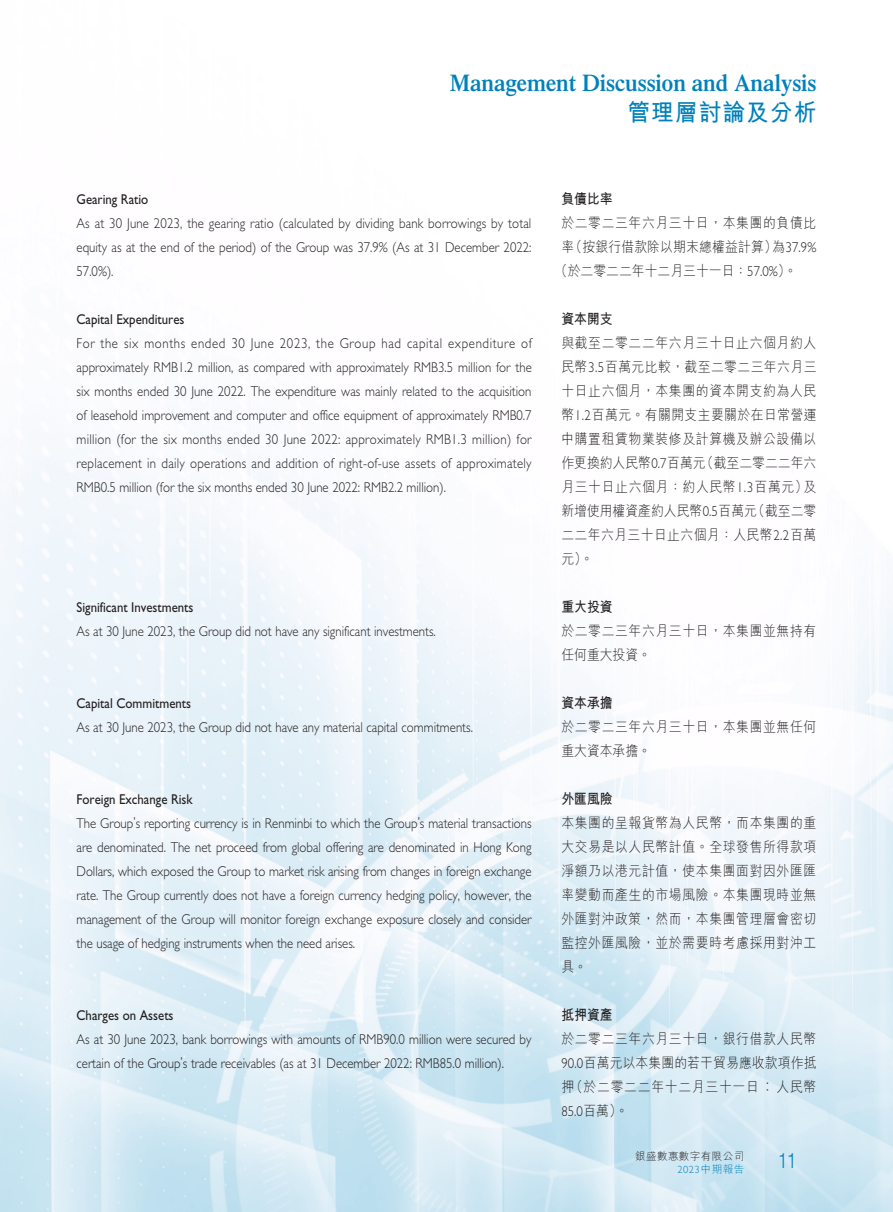
<style>
.page{position:relative;width:893px;height:1212px;background:#fff}
.page>*{position:absolute;margin:0;border:0;box-sizing:border-box;transform-origin:0 0}
.t1{font:600 24px "Times LT Std";color:#0081bb;scale:.95 1}
.t2{font:700 24px "M Hei HK";letter-spacing:.04em;color:#0081bb;scale:.95 1}
.t3{font:300 condensed 21px "Helvetica Neue LT Std";color:#0081bb;scale:.9 1}
.t4{font:300 14.25px/24px "Gill Sans Std";color:#231f20;text-align:justify;scale:.9 1}
.t5{font:300 14.25px/24px "M Hei HK";letter-spacing:.05em;color:#231f20;text-align:justify;scale:.9 1}
.t6{font:14.25px "Gill Sans Std";color:#231f20;scale:.9 1}
.t7{font:700 14.25px "M Hei HK";color:#231f20;scale:.9 1}
.t8{font:300 14.25px "M Hei HK";letter-spacing:.01em;color:#231f20;scale:.9 1}
.t9{font:300 14.25px "M Hei HK";color:#231f20;scale:.9 1}
.t10{font:300 10.5px "M Hei HK";letter-spacing:.04em;color:#231f20}
.t11{font:300 10.5px "Gill Sans Std";color:#0081bb}
.s1{font-family:"Gill Sans Std"}
.s2{font-family:"M Hei HK"}
</style>
<div class="page">
<img style="left:0;top:448px;width:893px;height:764px">
<h1 class="t1" style="left:450px;top:68px;width:388px">Management Discussion and Analysis</h1>
<h1 class="t2" style="left:627px;top:94px;width:201px">管理層討論及分析</h1>
<p class="t6" style="left:77px;top:191px;width:81px">Gearing Ratio</p>
<p class="t4" style="left:77px;top:211px;width:507px">As at 30 June 2023, the gearing ratio (calculated by dividing bank borrowings by total equity as at the end of the period) of the Group was 37.9% (As at 31 December 2022:<br>57.0%).</p>
<p class="t6" style="left:77px;top:311px;width:121px">Capital Expenditures</p>
<p class="t4" style="left:77px;top:331px;width:507px">For the six months ended 30 June 2023, the Group had capital expenditure of approximately RMB1.2 million, as compared with approximately RMB3.5 million for the six months ended 30 June 2022. The expenditure was mainly related to the acquisition of leasehold improvement and computer and office equipment of approximately RMB0.7 million (for the six months ended 30 June 2022: approximately RMB1.3 million) for replacement in daily operations and addition of right-of-use assets of approximately RMB0.5 million (for the six months ended 30 June 2022: RMB2.2 million).</p>
<p class="t6" style="left:77px;top:599px;width:131px">Significant Investments</p>
<p class="t4" style="left:77px;top:619px;width:401px">As at 30 June 2023, the Group did not have any significant investments.</p>
<p class="t6" style="left:77px;top:695px;width:129px">Capital Commitments</p>
<p class="t4" style="left:77px;top:715px;width:442px">As at 30 June 2023, the Group did not have any material capital commitments.</p>
<p class="t6" style="left:77px;top:791px;width:131px">Foreign Exchange Risk</p>
<p class="t4" style="left:77px;top:811px;width:507px">The Group’s reporting currency is in Renminbi to which the Group’s material transactions are denominated. The net proceed from global offering are denominated in Hong Kong Dollars, which exposed the Group to market risk arising from changes in foreign exchange rate. The Group currently does not have a foreign currency hedging policy, however, the management of the Group will monitor foreign exchange exposure closely and consider the usage of hedging instruments when the need arises.</p>
<p class="t6" style="left:77px;top:1007px;width:109px">Charges on Assets</p>
<p class="t4" style="left:77px;top:1027px;width:507px">As at 30 June 2023, bank borrowings with amounts of RMB90.0 million were secured by certain of the Group’s trade receivables (as at 31 December 2022: RMB85.0 million).</p>
<p class="t7" style="left:561px;top:188px;width:59px">負債比率</p>
<p class="t5" style="left:561px;top:211px;width:285px">於二零二三年六月三十日，本集團的負債比</p>
<p class="t8" style="left:561px;top:239px;width:285px">率（按銀行借款除以期末總權益計算）為<span class="s1">37.9%</span></p>
<p class="t9" style="left:555px;top:263px;width:270px">（於二零二二年十二月三十一日：<span class="s1">57.0%</span>）。</p>
<p class="t7" style="left:561px;top:308px;width:59px">資本開支</p>
<p class="t5" style="left:561px;top:331px;width:285px">與截至二零二二年六月三十日止六個月約人民幣<span class="s1">3.5</span>百萬元比較，截至二零二三年六月三十日止六個月，本集團的資本開支約為人民幣<span class="s1">1.2</span>百萬元。有關開支主要關於在日常營運中購置租賃物業裝修及計算機及辦公設備以作更換約人民幣<span class="s1">0.7</span>百萬元（截至二零二二年六月三十日止六個月：約人民幣<span class="s1">1.3</span>百萬元）及新增使用權資產約人民幣<span class="s1">0.5</span>百萬元（截至二零二二年六月三十日止六個月：人民幣<span class="s1">2.2</span>百萬元）。</p>
<p class="t7" style="left:561px;top:596px;width:59px">重大投資</p>
<p class="t5" style="left:561px;top:619px;width:285px">於二零二三年六月三十日，本集團並無持有任何重大投資。</p>
<p class="t7" style="left:561px;top:692px;width:59px">資本承擔</p>
<p class="t5" style="left:561px;top:715px;width:285px">於二零二三年六月三十日，本集團並無任何重大資本承擔。</p>
<p class="t7" style="left:561px;top:788px;width:59px">外匯風險</p>
<p class="t5" style="left:561px;top:810px;width:285px">本集團的呈報貨幣為人民幣，而本集團的重大交易是以人民幣計值。全球發售所得款項淨額乃以港元計值，使本集團面對因外匯匯率變動而產生的市場風險。本集團現時並無外匯對沖政策，然而，本集團管理層會密切監控外匯風險，並於需要時考慮採用對沖工具。</p>
<p class="t7" style="left:561px;top:1004px;width:59px">抵押資產</p>
<p class="t5" style="left:561px;top:1026px;width:285px">於二零二三年六月三十日，銀行借款人民幣<span class="s1">90.0</span>百萬元以本集團的若干貿易應收款項作抵押（於二零二二年十二月三十一日 ︰ 人民幣</p>
<p class="t4" style="left:561px;top:1099px;width:76px">85.0<span class="s2">百萬）。</span></p>
<p class="t10" style="left:635px;top:1150px;width:110px">銀盛數惠數字有限公司</p>
<p class="t11" style="left:678px;top:1164px;width:68px">2023<span class="s2">中期報告</span></p>
<h2 class="t3" style="left:778px;top:1148px;width:22px">11</h2>
</div>
